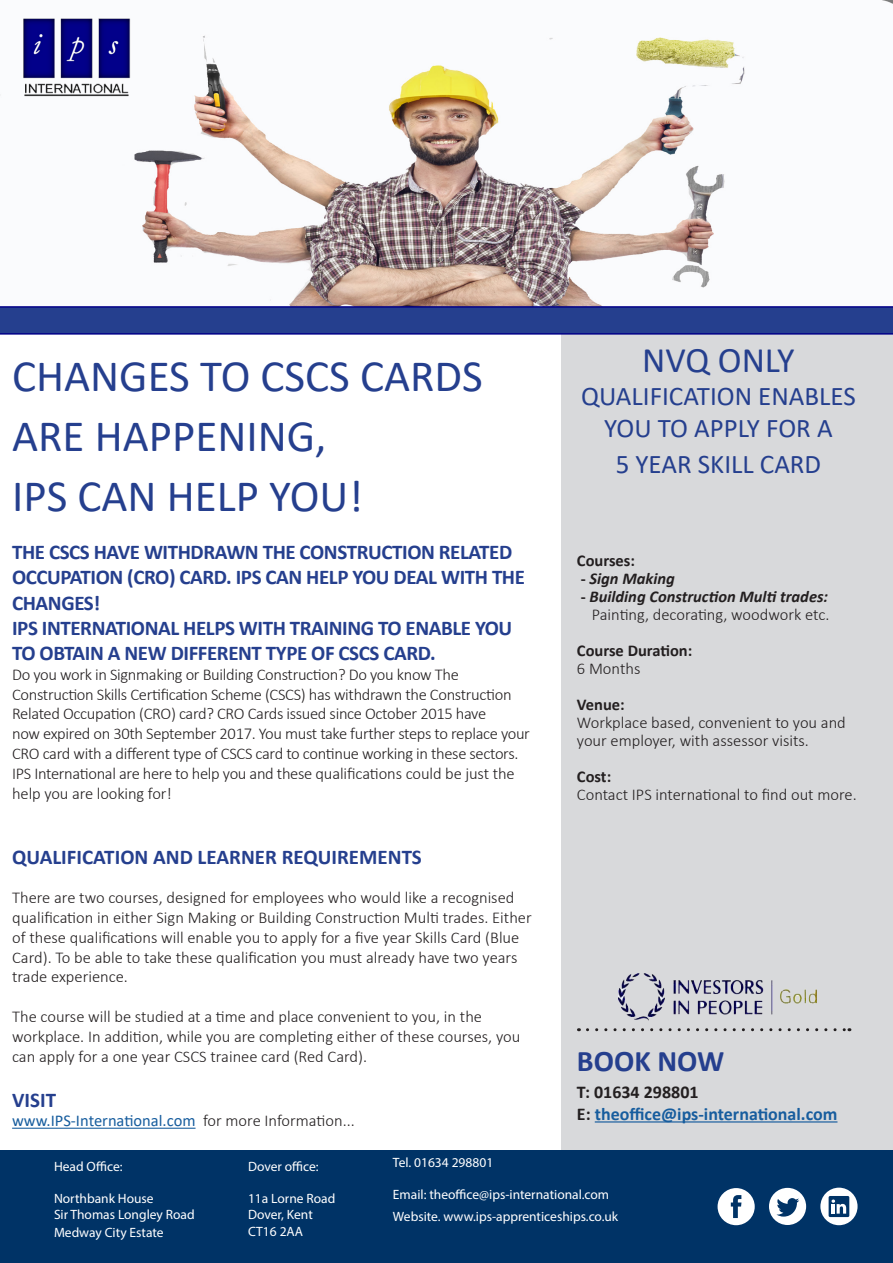
<style>
.page{position:relative;width:893px;height:1263px;background:#fff}
.page>*{position:absolute;margin:0;border:0;box-sizing:border-box;transform-origin:0 0}
.t1{font:45px/60px "Calibri";color:#253f8e}
.t2{font:36px "Calibri";color:#253f8e}
.t3{font:700 30px "Calibri";color:#253f8e}
.t4{font:27px/32.4px "Calibri";color:#253f8e;text-align:center}
.t5{font:700 21px/25.2px "Calibri";letter-spacing:-.02em;color:#253f8e}
.t6{font:700 21px "Calibri";color:#253f8e}
.t7{font:700 18px "Calibri";color:#175d9e}
.t8{font:700 18px "Calibri";color:#231f20}
.t9{font:300 16.5px/19.8px "Calibri";letter-spacing:-.005em;color:#231f20}
.t10{font:16.5px "Calibri";color:#175d9e}
.t11{font:italic 700 16.5px "Calibri";color:#231f20}
.t12{font:700 16.5px "Calibri";color:#231f20}
.t13{font:13.5px/16.2px "Myriad Pro";color:#fff}
.s1{font-style:normal}
.s2{font-weight:300;color:#231f20}
.s3{color:#231f20}
</style>
<div class="page">
<div style="left:561px;top:236px;width:332px;height:1027px;background:#d8d9db"></div>
<img style="left:0;top:0;width:893px;height:306px">
<svg style="left:0;top:306px;width:893px;height:29px;background:#253b8f"></svg>
<hr style="left:12px;top:1128px;width:184px;height:1px;background:#175d9e">
<div style="left:0;top:1150px;width:893px;height:113px;background:#036"></div>
<svg style="left:820px;top:1188px;width:37px;height:37px"></svg>
<div style="left:14px;top:9px;width:124px;height:95px;background:#fff"></div>
<img style="left:23px;top:18px;width:108px;height:79px">
<hr style="left:595px;top:1121px;width:242px;height:1px;background:#175d9e">
<svg style="left:587px;top:1028px;width:263px;height:3px"></svg>
<svg style="left:769px;top:1188px;width:37px;height:37px"></svg>
<svg style="left:718px;top:1188px;width:37px;height:37px"></svg>
<img style="left:618px;top:974px;width:198px;height:46px">
<p class="t1" style="left:12px;top:345px;width:472px">CHANGES TO CSCS CARDS<br>ARE HAPPENING,<br>IPS CAN HELP YOU!</p>
<p class="t5" style="left:12px;top:539px;width:514px">THE CSCS HAVE WITHDRAWN THE CONSTRUCTION RELATED OCCUPATION (CRO) CARD. IPS CAN HELP YOU DEAL WITH THE CHANGES!<br>IPS INTERNATIONAL HELPS WITH TRAINING TO ENABLE YOU TO OBTAIN A NEW DIFFERENT TYPE OF CSCS CARD.</p>
<p class="t9" style="left:12px;top:664px;width:519px">Do you work in Signmaking or Building Construction? Do you know The Construction Skills Certification Scheme (CSCS) has withdrawn the Construction Related Occupation (CRO) card? CRO Cards issued since October 2015 have<br>now expired on 30th September 2017. You must take further steps to replace your CRO card with a different type of CSCS card to continue working in these sectors.<br>IPS International are here to help you and these qualifications could be just the help you are looking for!</p>
<p class="t2" style="left:642px;top:335px;width:154px">NVQ ONLY</p>
<p class="t4" style="left:581px;top:379px;width:276px">QUALIFICATION ENABLES<br>YOU TO APPLY FOR A</p>
<p class="t4" style="left:616px;top:447px;width:207px">5 YEAR SKILL CARD</p>
<p class="t12" style="left:577px;top:549px;width:60px">Courses:</p>
<p class="t11" style="left:581px;top:567px;width:96px"><span class="s1">-</span> Sign Making</p>
<p class="t11" style="left:581px;top:585px;width:249px"><span class="s1">-</span> Building Construction Multi trades:</p>
<p class="t9" style="left:592px;top:604px;width:239px">Painting, decorating, woodwork etc.</p>
<p class="t12" style="left:577px;top:639px;width:117px">Course Duration:</p>
<p class="t9" style="left:577px;top:658px;width:65px">6 Months</p>
<p class="t12" style="left:577px;top:693px;width:49px">Venue:</p>
<p class="t9" style="left:577px;top:713px;width:270px;line-height:18px">Workplace based, convenient to you and your employer, with assessor visits.</p>
<p class="t12" style="left:577px;top:765px;width:36px">Cost:</p>
<p class="t9" style="left:577px;top:784px;width:281px">Contact IPS international to find out more.</p>
<p class="t6" style="left:12px;top:842px;width:411px">QUALIFICATION AND LEARNER REQUIREMENTS</p>
<p class="t9" style="left:12px;top:887px;width:521px">There are two courses, designed for employees who would like a recognised qualification in either Sign Making or Building Construction Multi trades. Either of these qualifications will enable you to apply for a five year Skills Card (Blue Card). To be able to take these qualification you must already have two years trade experience.</p>
<p class="t9" style="left:12px;top:1006px;width:510px">The course will be studied at a time and place convenient to you, in the workplace. In addition, while you are completing either of these courses, you can apply for a one year CSCS trainee card (Red Card).</p>
<p class="t5" style="left:12px;top:1087px;width:45px">VISIT</p>
<p class="t10" style="left:12px;top:1109px;width:344px">www.IPS-International.com <span class="s2">for more Information...</span></p>
<p class="t13" style="left:54px;top:1158px;width:70px">Head Office:</p>
<p class="t13" style="left:54px;top:1190px;width:101px">Northbank House</p>
<p class="t13" style="left:54px;top:1206px;width:142px">Sir Thomas Longley Road</p>
<p class="t13" style="left:54px;top:1224px;width:111px">Medway City Estate</p>
<p class="t3" style="left:577px;top:1040px;width:149px">BOOK NOW</p>
<p class="t8" style="left:577px;top:1079px;width:123px">T: 01634 298801</p>
<p class="t7" style="left:577px;top:1101px;width:262px"><span class="s3">E:</span> theoffice@ips-international.com</p>
<p class="t13" style="left:393px;top:1154px;width:102px">Tel. 01634 298801</p>
<p class="t13" style="left:393px;top:1186px;width:218px">Email: theoffice@ips-international.com</p>
<p class="t13" style="left:393px;top:1208px;width:227px">Website. www.ips-apprenticeships.co.uk</p>
<p class="t13" style="left:248px;top:1158px;width:72px">Dover office:</p>
<p class="t13" style="left:248px;top:1190px;width:89px">11a Lorne Road<br>Dover, Kent<br>CT16 2AA</p>
</div>
